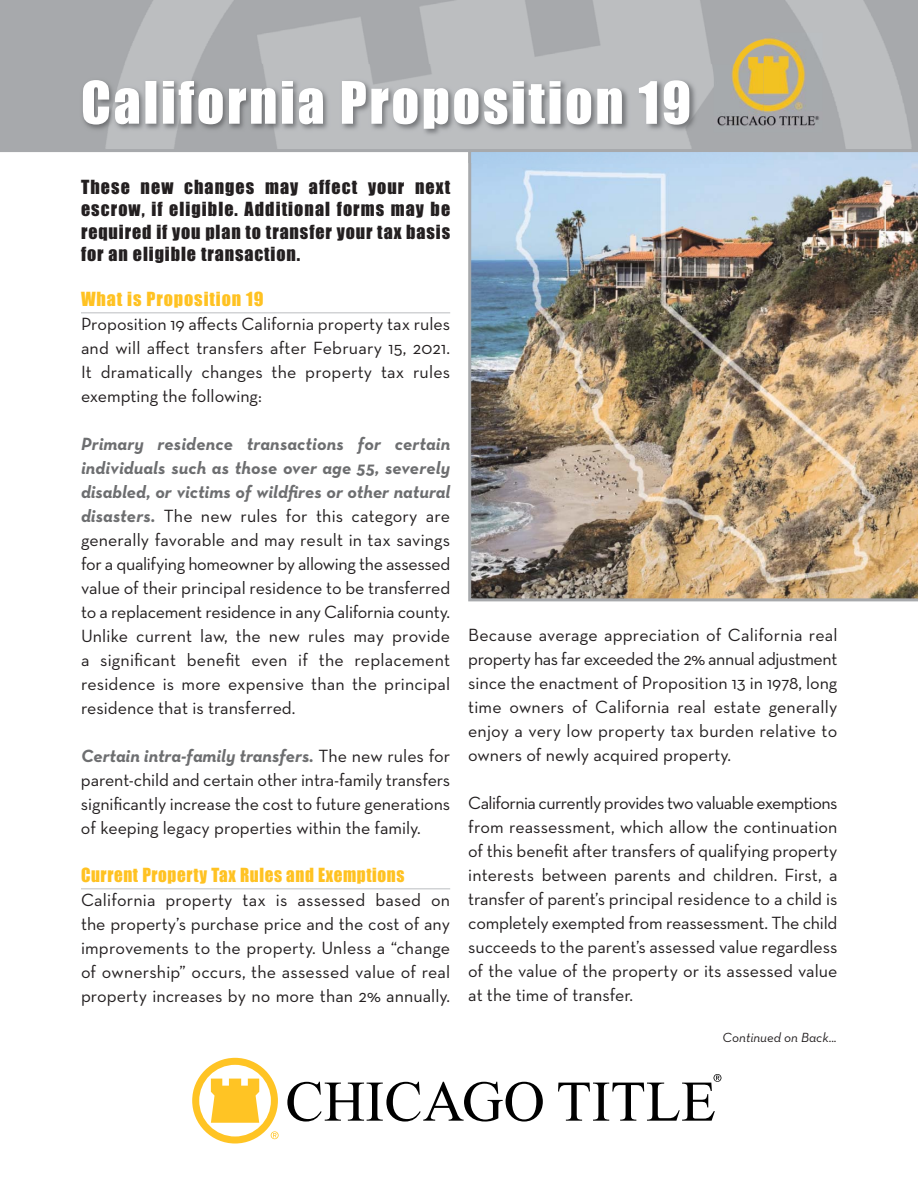
<style>
.page{position:relative;width:918px;height:1188px;background:#fff}
.page>*{position:absolute;margin:0;border:0;box-sizing:border-box;transform-origin:0 0}
.t1{font:54px "Impact";letter-spacing:.05em;color:#fff}
.t2{font:18px/24px "Neutra Text";color:#231f20;text-align:justify}
.t3{font:18px/22.5px "Impact";letter-spacing:.05em;color:#231f20;text-align:justify}
.t4{font:18px "Impact";letter-spacing:.035em;color:#ffc222;scale:.95 1}
.t5{font:18px "Impact";letter-spacing:.035em;color:#ffc222}
.t6{font:italic 13.5px "Neutra Text";color:#231f20}
.s1{font-weight:700;font-style:italic;color:#6d6e70}
</style>
<div class="page">
<svg style="left:0;top:0;width:918px;height:152px;background:#b1b3b5"></svg>
<hr style="left:81px;top:312px;width:369px;height:1px;background:#bbbdc0">
<hr style="left:81px;top:888px;width:369px;height:1px;background:#bbbdc0">
<svg style="left:192px;top:1058px;width:87px;height:86px"></svg>
<svg style="left:287px;top:1082px;width:256px;height:40px"></svg>
<svg style="left:558px;top:1074px;width:163px;height:47px"></svg>
<img style="left:468px;top:149px;width:450px;height:452px">
<img style="left:714px;top:33px;width:109px;height:99px">
<img style="left:72px;top:64px;width:692px;height:88px">
<img style="left:468px;top:149px;width:296px;height:14px">
<div style="left:471px;top:152px;width:293px;height:11px;background:#b2d1ee"></div>
<img style="left:505px;top:160px;width:381px;height:425px">
<img style="left:505px;top:160px;width:259px;height:3px">
<h1 class="t1" style="left:81px;top:81px;width:612px">California Proposition 19</h1>
<p class="t3" style="left:81px;top:177px;width:371px">These new changes may affect your next escrow, if eligible. Additional forms may be required if you plan to transfer your tax basis for an eligible transaction.</p>
<p class="t5" style="left:81px;top:292px;width:184px">What is Proposition 19</p>
<p class="t2" style="left:81px;top:314px;width:371px">Proposition 19 affects California property tax rules and will affect transfers after February 15, 2021.<br>It dramatically changes the property tax rules exempting the following:</p>
<p class="t2" style="left:81px;top:434px;width:371px"><span class="s1">Primary residence transactions for certain individuals such as those over age 55, severely disabled, or victims of wildfires or other natural disasters.</span> The new rules for this category are generally favorable and may result in tax savings for a qualifying homeowner by allowing the assessed value of their principal residence to be transferred to a replacement residence in any California county.<br>Unlike current law, the new rules may provide a significant benefit even if the replacement residence is more expensive than the principal residence that is transferred.</p>
<p class="t2" style="left:81px;top:746px;width:371px"><span class="s1">Certain intra-family transfers.</span> The new rules for parent-child and certain other intra-family transfers significantly increase the cost to future generations of keeping legacy properties within the family.</p>
<p class="t4" style="left:81px;top:868px;width:342px">Current Property Tax Rules and Exemptions</p>
<p class="t2" style="left:81px;top:890px;width:371px">California property tax is assessed based on the property’s purchase price and the cost of any improvements to the property. Unless a “change of ownership” occurs, the assessed value of real property increases by no more than 2% annually.</p>
<p class="t2" style="left:468px;top:625px;width:371px">Because average appreciation of California real property has far exceeded the 2% annual adjustment since the enactment of Proposition 13 in 1978, long time owners of California real estate generally enjoy a very low property tax burden relative to owners of newly acquired property.</p>
<p class="t2" style="left:468px;top:793px;width:371px">California currently provides two valuable exemptions from reassessment, which allow the continuation of this benefit after transfers of qualifying property interests between parents and children. First, a transfer of parent’s principal residence to a child is completely exempted from reassessment. The child succeeds to the parent’s assessed value regardless of the value of the property or its assessed value at the time of transfer.</p>
<p class="t6" style="left:723px;top:1029px;width:116px">Continued on Back...</p>
</div>
